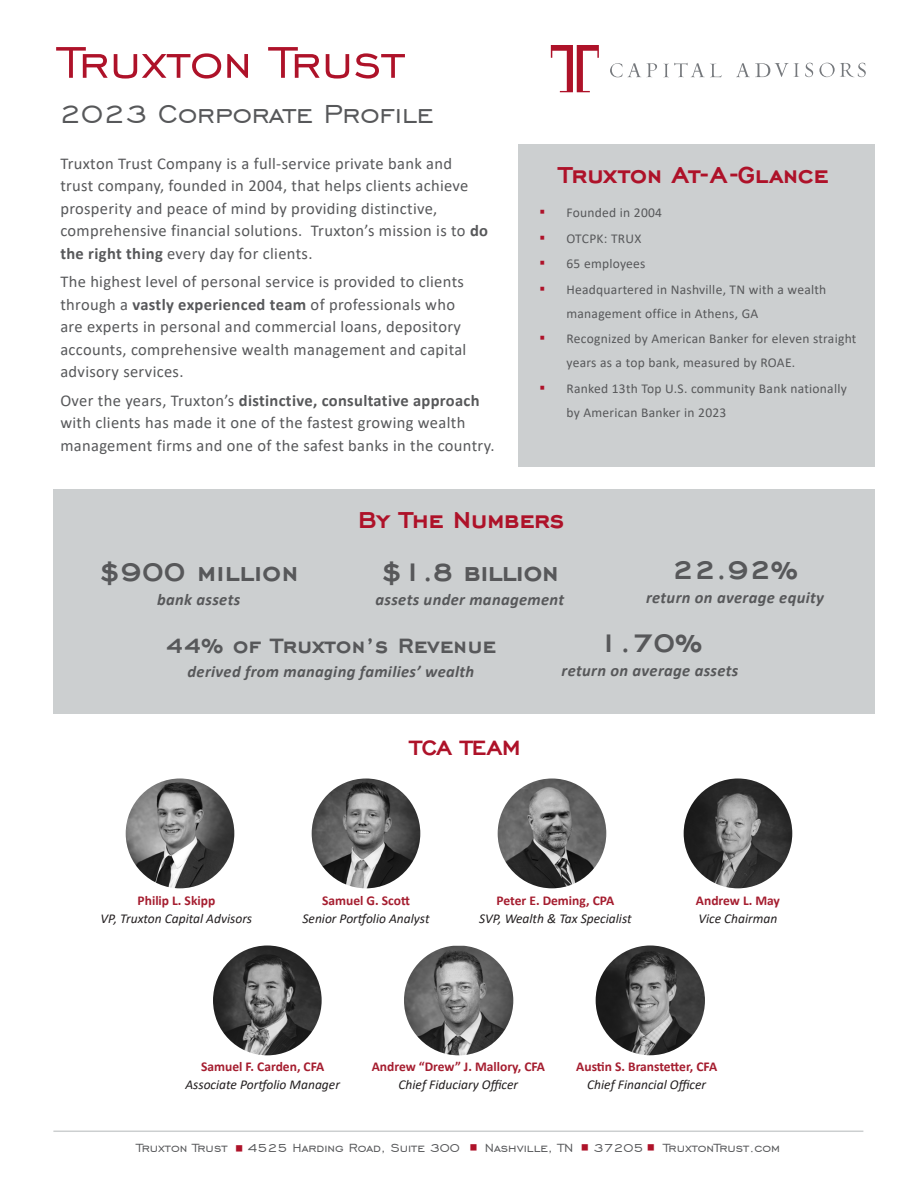
<style>
.page{position:relative;width:918px;height:1188px;background:#fff}
.page>*{position:absolute;margin:0;border:0;box-sizing:border-box;transform-origin:0 0}
.t1{font:57px "Engravers Gothic BT";color:#ae1229}
.t2{font:700 33px "Engravers Gothic";letter-spacing:.02em;color:#57585a}
.t3{font:33px "Engravers Gothic BT";color:#57585a}
.t4{font:700 33px "Engravers Gothic";color:#57585a}
.t5{font:700 30px "Engravers Gothic";color:#ae1229}
.t6{font:700 27px "Engravers Gothic";letter-spacing:.02em;color:#57585a}
.t7{font:700 27px "Engravers Gothic";color:#ae1229}
.t8{font:27px "Calibri";color:#ae1229}
.t9{font:16.5px/22.5px "Calibri";letter-spacing:.02em;color:#57585a}
.t10{font:italic 700 16.5px "Calibri";letter-spacing:.02em;color:#57585a}
.t11{font:15px "Engravers Gothic BT";color:#57585a}
.t12{font:13.5px/24px "Calibri";letter-spacing:.02em;color:#57585a}
.t13{font:italic 13.5px "Calibri";color:#231f20}
.t14{font:700 13.5px "Calibri";color:#a51d2f}
.s1{font-weight:700}
.s2{font-size:16.5px;color:#ae1229}
</style>
<div class="page">
<svg style="left:551px;top:45px;width:48px;height:47px"></svg>
<svg style="left:610px;top:63px;width:47px;height:14px"></svg>
<svg style="left:663px;top:63px;width:59px;height:14px"></svg>
<svg style="left:736px;top:63px;width:63px;height:14px"></svg>
<svg style="left:805px;top:63px;width:8px;height:14px"></svg>
<svg style="left:819px;top:63px;width:47px;height:14px"></svg>
<div style="left:518px;top:144px;width:357px;height:322px;background:#cccfd0"></div>
<hr style="left:53px;top:1131px;width:810px;height:1px;background:#cccfd0">
<img style="left:596px;top:946px;width:109px;height:109px;border-radius:55px">
<img style="left:404px;top:946px;width:109px;height:109px">
<img style="left:684px;top:778px;width:108px;height:110px">
<img style="left:498px;top:778px;width:108px;height:110px">
<img style="left:312px;top:778px;width:108px;height:110px">
<img style="left:126px;top:778px;width:108px;height:110px">
<img style="left:213px;top:946px;width:109px;height:109px">
<div style="left:53px;top:490px;width:822px;height:224px;background:#cccfd0"></div>
<p class="t1" style="left:59px;top:31px;width:347px">Truxton Trust</p>
<p class="t3" style="left:59px;top:95px;width:376px">2023 Corporate Profile</p>
<p class="t9" style="left:60px;top:151px;width:429px">Truxton Trust Company is a full-service private bank and trust company, founded in 2004, that helps clients achieve prosperity and peace of mind by providing distinctive, comprehensive financial solutions. Truxton’s mission is to <span class="s1">do the right thing</span> every day for clients.</p>
<p class="t9" style="left:60px;top:270px;width:407px">The highest level of personal service is provided to clients through a <span class="s1">vastly experienced team</span> of professionals who are experts in personal and commercial loans, depository accounts, comprehensive wealth management and capital advisory services.</p>
<p class="t9" style="left:60px;top:388px;width:436px">Over the years, Truxton’s <span class="s1">distinctive, consultative approach </span>with clients has made it one of the fastest growing wealth management firms and one of the safest banks in the country.</p>
<p class="t5" style="left:559px;top:158px;width:270px">Truxton At-A-Glance</p>
<p class="t12" style="left:539px;top:200px;width:124px"><span class="s2">▪</span> Founded in 2004</p>
<p class="t12" style="left:539px;top:226px;width:104px"><span class="s2">▪</span> OTCPK: TRUX</p>
<p class="t12" style="left:539px;top:251px;width:108px"><span class="s2">▪</span> 65 employees</p>
<p class="t12" style="left:566px;top:277px;width:261px;text-indent:-27px"><span class="s2">▪</span> Headquartered in Nashville, TN with a wealth management office in Athens, GA</p>
<p class="t12" style="left:566px;top:326px;width:291px;text-indent:-27px"><span class="s2">▪</span> Recognized by American Banker for eleven straight years as a top bank, measured by ROAE.</p>
<p class="t12" style="left:566px;top:376px;width:282px;text-indent:-27px"><span class="s2">▪</span> Ranked 13th Top U.S. community Bank nationally by American Banker in 2023</p>
<p class="t5" style="left:358px;top:504px;width:207px">By The Numbers</p>
<p class="t4" style="left:381px;top:554px;width:179px">$1.8 billion</p>
<p class="t10" style="left:376px;top:588px;width:190px">assets under management</p>
<p class="t2" style="left:672px;top:552px;width:127px">22.92%</p>
<p class="t10" style="left:646px;top:586px;width:179px">return on average equity</p>
<p class="t2" style="left:598px;top:625px;width:105px">1.70%</p>
<p class="t10" style="left:562px;top:659px;width:178px">return on average assets</p>
<p class="t2" style="left:99px;top:554px;width:201px">$900 million</p>
<p class="t10" style="left:157px;top:588px;width:85px">bank assets</p>
<p class="t6" style="left:166px;top:631px;width:331px">44% of Truxton’s Revenue</p>
<p class="t10" style="left:188px;top:659px;width:288px">derived from managing families’ wealth</p>
<p class="t7" style="left:410px;top:733px;width:112px">TCA TEAM</p>
<p class="t14" style="left:138px;top:891px;width:79px">Philip L. Skipp</p>
<p class="t13" style="left:101px;top:909px;width:153px">VP, Truxton Capital Advisors</p>
<p class="t14" style="left:322px;top:891px;width:89px">Samuel G. Scott</p>
<p class="t13" style="left:302px;top:909px;width:129px">Senior Portfolio Analyst</p>
<p class="t14" style="left:497px;top:891px;width:119px">Peter E. Deming, CPA</p>
<p class="t13" style="left:479px;top:909px;width:154px">SVP, Wealth &amp; Tax Specialist</p>
<p class="t14" style="left:696px;top:891px;width:86px">Andrew L. May</p>
<p class="t13" style="left:698px;top:909px;width:80px">Vice Chairman</p>
<p class="t14" style="left:201px;top:1057px;width:125px">Samuel F. Carden, CFA</p>
<p class="t13" style="left:185px;top:1076px;width:156px">Associate Portfolio Manager</p>
<p class="t14" style="left:372px;top:1057px;width:175px">Andrew “Drew” J. Mallory, CFA</p>
<p class="t13" style="left:399px;top:1076px;width:121px">Chief Fiduciary Officer</p>
<p class="t14" style="left:576px;top:1057px;width:142px">Austin S. Branstetter, CFA</p>
<p class="t13" style="left:587px;top:1076px;width:120px">Chief Financial Officer</p>
<p class="t11" style="left:137px;top:1139px;width:92px">Truxton Trust</p>
<p class="t11" style="left:247px;top:1139px;width:214px">4525 Harding Road, Suite 300</p>
<p class="t11" style="left:485px;top:1139px;width:90px">Nashville, TN</p>
<p class="t11" style="left:593px;top:1139px;width:52px">37205</p>
<p class="t11" style="left:663px;top:1139px;width:118px">TruxtonTrust.com</p>
<p class="t8" style="left:235px;top:1129px;width:11px">▪</p>
<p class="t8" style="left:469px;top:1128px;width:11px">▪</p>
<p class="t8" style="left:580px;top:1128px;width:11px">▪</p>
<p class="t8" style="left:646px;top:1128px;width:11px">▪</p>
</div>
